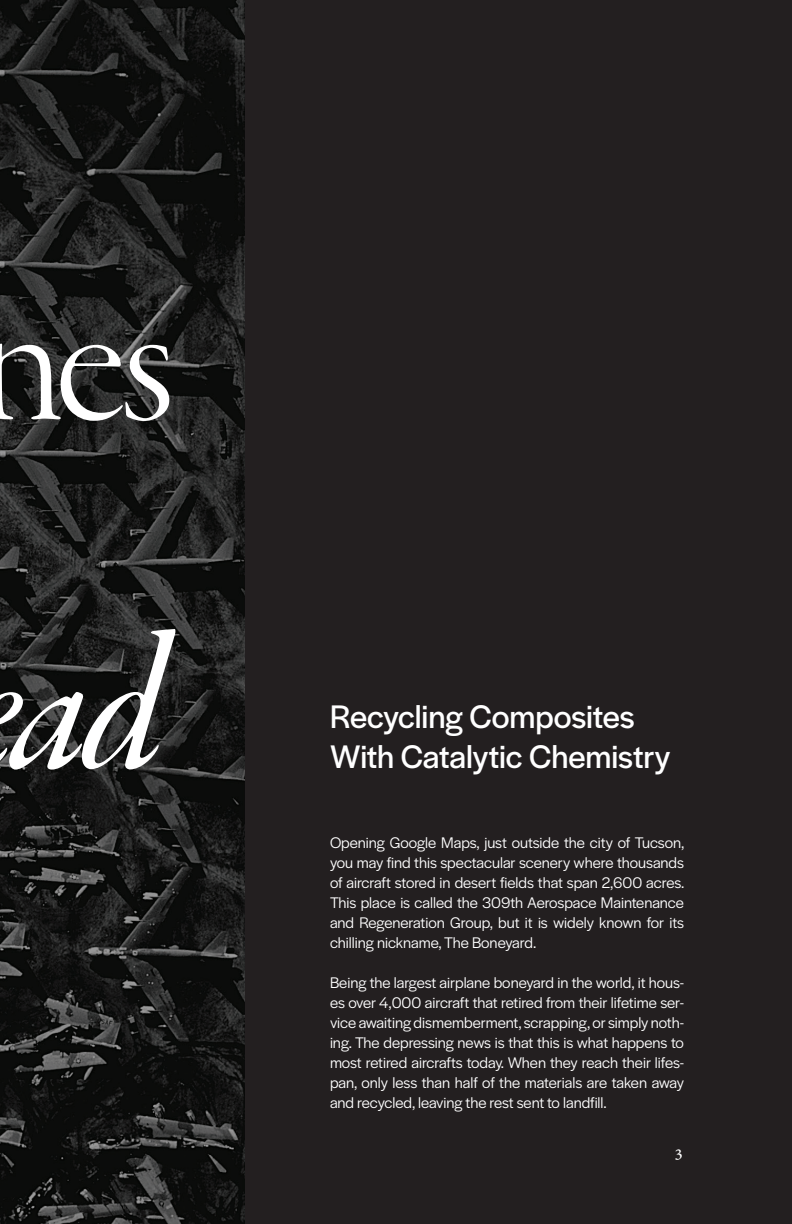
<style>
.page{position:relative;width:792px;height:1224px;background:#231f20}
.page>*{position:absolute;margin:0;border:0;box-sizing:border-box;transform-origin:0 0}
.t1{font:200px "Garamond Premr Pro Lt Disp";color:#fff}
.t2{font:200px "Garamond Premr Pro Med It Disp";color:#fff}
.t3{font:34px/40px "Halyard Display";letter-spacing:-.005em;color:#fff}
.t4{font:16px/20px "Halyard Display";color:#fff;text-align:justify}
.t5{font:16px "Garamond Premr Pro Capt";color:#fff}
</style>
<div class="page">
<img style="left:0;top:0;width:245px;height:1224px">
<h1 class="t1" style="left:-23px;top:249px;width:200px">nes</h1>
<h1 class="t2" style="left:10px;top:601px;width:154px">ad</h1>
<h2 class="t3" style="left:330px;top:695px;width:342px">Recycling Composites<br>With Catalytic Chemistry</h2>
<p class="t4" style="left:330px;top:832px;width:356px">Opening Google Maps, just outside the city of Tucson, you may find this spectacular scenery where thousands of aircraft stored in desert fields that span 2,600 acres.<br>This place is called the 309th Aerospace Maintenance and Regeneration Group, but it is widely known for its chilling nickname, The Boneyard.</p>
<p class="t4" style="left:330px;top:972px;width:356px">Being the largest airplane boneyard in the world, it hous&shy;es over 4,000 aircraft that retired from their lifetime ser&shy;vice awaiting dismemberment, scrapping, or simply noth&shy;ing. The depressing news is that this is what happens to most retired aircrafts today. When they reach their lifes&shy;pan, only less than half of the materials are taken away and recycled, leaving the rest sent to landfill.</p>
<p class="t5" style="left:675px;top:1145px;width:9px">3</p>
</div>
